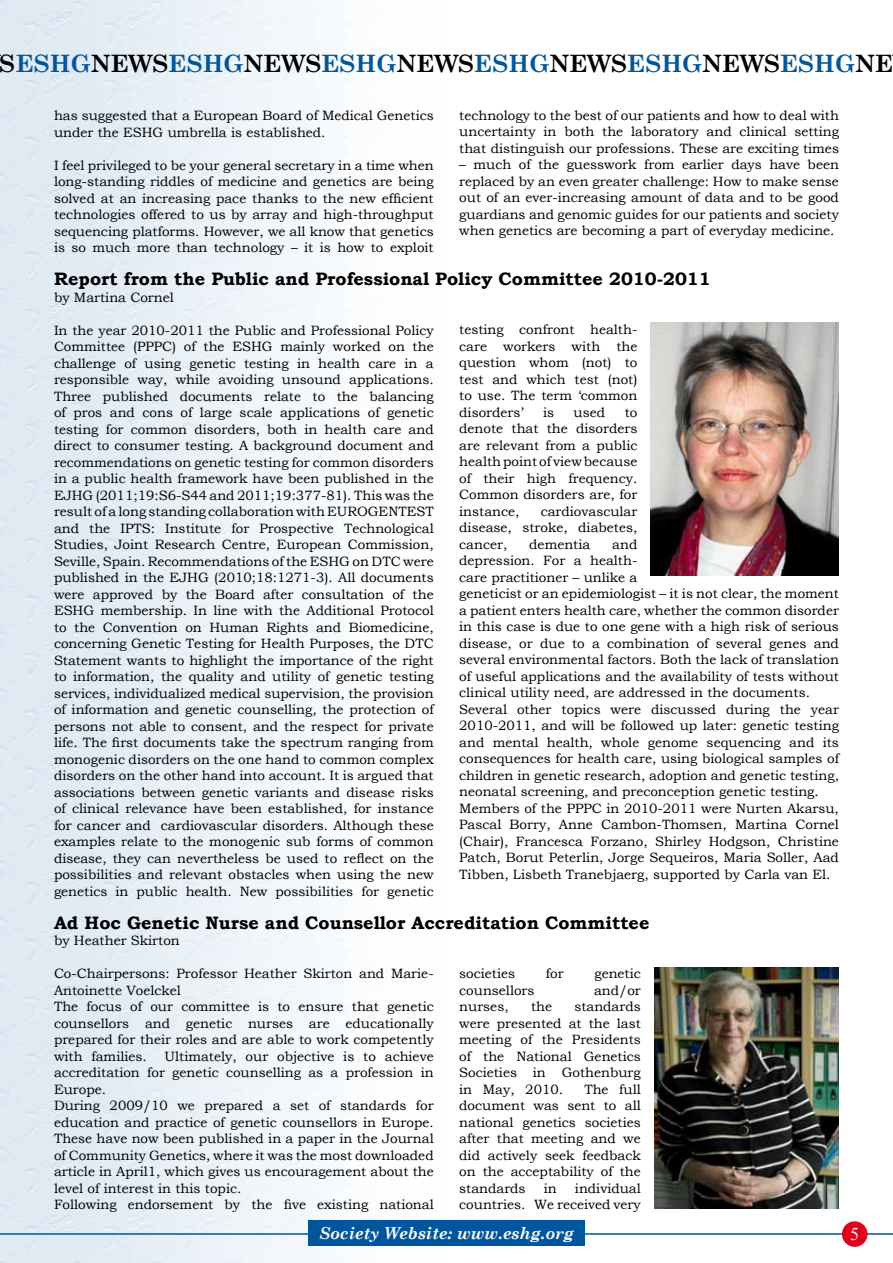
<style>
.page{position:relative;width:893px;height:1263px;background:#fff}
.page>*{position:absolute;margin:0;border:0;box-sizing:border-box;transform-origin:0 0}
.t1{font:700 24px "Century Schoolbook";color:#00559f}
.t2{font:700 18px "Bookman Old Style";color:#000}
.t3{font:18px "Times New Roman";color:#fff}
.t4{font:italic 700 16.5px "Century Schoolbook";color:#fff}
.t5{font:13.5px/16.5px "Bookman Old Style";color:#000;text-align:justify}
.s1{color:#000}
</style>
<div class="page">
<img style="left:0;top:0;width:372px;height:1263px">
<hr style="left:0;top:1233px;width:893px;height:2px;background:#00559f">
<div style="left:842px;top:1221px;width:25px;height:26px;background:#e2001a;border-radius:50%"></div>
<div style="left:308px;top:1220px;width:277px;height:26px;background:#00559f"></div>
<img style="left:651px;top:322px;width:188px;height:253px">
<img style="left:654px;top:967px;width:185px;height:242px">
<h1 class="t1" style="left:0;top:44px;width:895px"><span class="s1">S</span>ESHG<span class="s1">NEWS</span>ESHG<span class="s1">NEWS</span>ESHG<span class="s1">NEWS</span>ESHG<span class="s1">NEWS</span>ESHG<span class="s1">NEWS</span>ESHG<span class="s1">NE</span></h1>
<p class="t5" style="left:459px;top:107px;width:381px">technology to the best of our patients and how to deal with uncertainty in both the laboratory and clinical setting that distinguish our professions. These are exciting times</p>
<p class="t5" style="left:459px;top:157px;width:381px">– much of the guesswork from earlier days have been replaced by an even greater challenge: How to make sense out of an ever-increasing amount of data and to be good guardians and genomic guides for our patients and society when genetics are becoming a part of everyday medicine.</p>
<h2 class="t2" style="left:54px;top:266px;width:658px">Report from the Public and Professional Policy Committee 2010-2011</h2>
<p class="t5" style="left:54px;top:289px;width:121px">by Martina Cornel</p>
<p class="t5" style="left:54px;top:322px;width:381px">In the year 2010-2011 the Public and Professional Policy Committee (PPPC) of the ESHG mainly worked on the challenge of using genetic testing in health care in a responsible way, while avoiding unsound applications.<br>Three published documents relate to the balancing of pros and cons of large scale applications of genetic testing for common disorders, both in health care and direct to consumer testing. A background document and recommendations on genetic testing for common disorders in a public health framework have been published in the EJHG (2011;19:S6-S44 and 2011;19:377-81). This was the result of a long standing collaboration with EUROGENTEST and the IPTS: Institute for Prospective Technological Studies, Joint Research Centre, European Commission, Seville, Spain. Recommendations of the ESHG on DTC were published in the EJHG (2010;18:1271-3). All documents were approved by the Board after consultation of the ESHG membership. In line with the Additional Protocol to the Convention on Human Rights and Biomedicine, concerning Genetic Testing for Health Purposes, the DTC Statement wants to highlight the importance of the right to information, the quality and utility of genetic testing services, individualized medical supervision, the provision of information and genetic counselling, the protection of persons not able to consent, and the respect for private life. The first documents take the spectrum ranging from monogenic disorders on the one hand to common complex disorders on the other hand into account. It is argued that associations between genetic variants and disease risks of clinical relevance have been established, for instance for cancer and cardiovascular disorders. Although these examples relate to the monogenic sub forms of common disease, they can nevertheless be used to reflect on the possibilities and relevant obstacles when using the new genetics in public health. New possibilities for genetic</p>
<p class="t5" style="left:459px;top:322px;width:180px">testing confront health&shy;care workers with the question whom (not) to test and which test (not) to use. The term ‘common disorders’</p>
<p class="t5" style="left:54px;top:107px;width:381px">has suggested that a European Board of Medical Genetics under the ESHG umbrella is established.</p>
<p class="t5" style="left:54px;top:157px;width:381px">I feel privileged to be your general secretary in a time when long-standing riddles of medicine and genetics are being solved at an increasing pace thanks to the new efficient technologies offered to us by array and high-throughput sequencing platforms. However, we all know that genetics is so much more than technology – it is how to exploit</p>
<p class="t5" style="left:543px;top:404px;width:13px">is</p>
<p class="t5" style="left:574px;top:404px;width:33px">used</p>
<p class="t5" style="left:459px;top:404px;width:180px;text-indent:165px">to denote that the disorders are relevant from a public health point of view because of their high frequency.<br>Common disorders are, for instance,</p>
<p class="t5" style="left:459px;top:503px;width:180px;text-indent:81px">cardiovascular disease, stroke, diabetes, cancer,</p>
<p class="t5" style="left:459px;top:536px;width:381px;text-align:left;text-indent:153px">and<br>depression. For a health-<br>care practitioner – unlike a<br>geneticist or an epidemiologist – it is not clear, the moment a patient enters health care, whether the common disorder in this case is due to one gene with a high risk of serious disease, or due to a combination of several genes and several environmental factors. Both the lack of translation of useful applications and the availability of tests without clinical utility need, are addressed in the documents.<br>Several other topics were discussed during the year 2010-2011, and will be followed up later: genetic testing and mental health, whole genome sequencing and its consequences for health care, using biological samples of children in genetic research, adoption and genetic testing, neonatal screening, and preconception genetic testing.<br>Members of the PPPC in 2010-2011 were Nurten Akarsu, Pascal Borry, Anne Cambon-Thomsen, Martina Cornel (Chair), Francesca Forzano, Shirley Hodgson, Christine Patch, Borut Peterlin, Jorge Sequeiros, Maria Soller, Aad Tibben, Lisbeth Tranebjaerg, supported by Carla van El.</p>
<h2 class="t2" style="left:54px;top:909px;width:597px">Ad Hoc Genetic Nurse and Counsellor Accreditation Committee</h2>
<p class="t5" style="left:54px;top:932px;width:127px">by Heather Skirton</p>
<p class="t5" style="left:54px;top:965px;width:381px;text-align:left">Co-Chairpersons: Professor Heather Skirton and Marie-Antoinette Voelckel<br>The focus of our committee is to ensure that genetic counsellors and genetic nurses are educationally prepared for their roles and are able to work competently with families.</p>
<p class="t5" style="left:529px;top:536px;width:63px">dementia</p>
<p class="t5" style="left:459px;top:965px;width:57px">societies</p>
<p class="t5" style="left:546px;top:965px;width:19px">for</p>
<p class="t5" style="left:594px;top:965px;width:48px">genetic</p>
<p class="t5" style="left:459px;top:982px;width:77px">counsellors</p>
<p class="t5" style="left:594px;top:982px;width:48px">and/or</p>
<p class="t5" style="left:459px;top:998px;width:51px">nurses,</p>
<p class="t5" style="left:531px;top:998px;width:23px">the</p>
<p class="t5" style="left:459px;top:998px;width:183px;text-indent:115px">standards were presented at the last meeting of the Presidents of the National Genetics Societies in Gothenburg in May, 2010.</p>
<p class="t5" style="left:54px;top:1048px;width:381px;text-align:left;text-indent:111px">Ultimately, our objective is to achieve accreditation for genetic counselling as a profession in Europe.<br>During 2009/10 we prepared a set of standards for education and practice of genetic counsellors in Europe.<br>These have now been published in a paper in the Journal of Community Genetics, where it was the most downloaded article in April1, which gives us encouragement about the level of interest in this topic.<br>Following endorsement by the five existing national</p>
<p class="t5" style="left:459px;top:1081px;width:183px;text-indent:125px">The full document was sent to all national genetics societies after that meeting and we did actively seek feedback on the acceptability of the standards</p>
<p class="t5" style="left:459px;top:1180px;width:183px;text-align:right">individual<br>countries. We received very</p>
<p class="t5" style="left:544px;top:1180px;width:14px">in</p>
<p class="t4" style="left:319px;top:1221px;width:256px">Society Website: www.eshg.org</p>
<h2 class="t3" style="left:850px;top:1222px;width:10px">5</h2>
</div>
